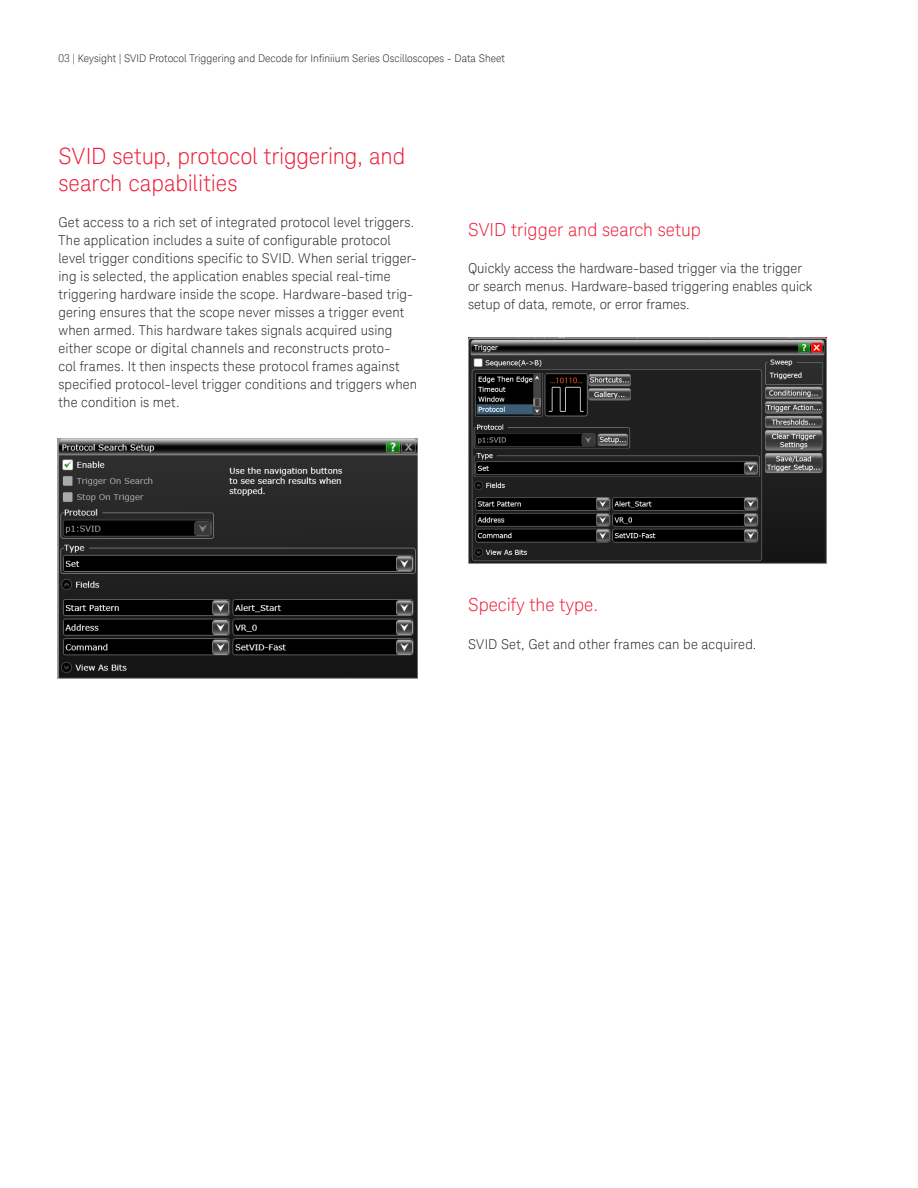
<style>
.page{position:relative;width:918px;height:1188px;background:#fff}
.page>*{position:absolute;margin:0;border:0;box-sizing:border-box;transform-origin:0 0}
.K_Body_Text{font:300 22.5px/27px "Keysight Sans";letter-spacing:-.005em;color:#ed1a36}
.intro_para_11pt{font:300 18px "Keysight Sans";color:#ed1a36}
.K_Body_Text-2{font:300 13.5px/18px "Keysight Sans";letter-spacing:.01em;color:#231f20}
.intro_para_11pt-2{font:300 13.5px/18px "Keysight Sans";color:#231f20}
.t1{font:300 10.5px "Keysight Sans";color:#231f20}
</style>
<div class="page">
<img style="left:57px;top:438px;width:361px;height:240px">
<img style="left:468px;top:338px;width:358px;height:225px">
<p class="t1" style="left:59px;top:52px;width:448px">03 | Keysight | SVID Protocol Triggering and Decode for Infiniium Series Oscilloscopes - Data Sheet</p>
<p class="K_Body_Text" style="left:58px;top:143px;width:348px">SVID setup, protocol triggering, and search capabilities</p>
<p class="K_Body_Text-2" style="left:58px;top:214px;width:360px">Get access to a rich set of integrated protocol level triggers.<br>The application includes a suite of configurable protocol level trigger conditions specific to SVID. When serial trigger&shy;ing is selected, the application enables special real-time triggering hardware inside the scope. Hardware-based trig&shy;gering ensures that the scope never misses a trigger event when armed. This hardware takes signals acquired using either scope or digital channels and reconstructs proto-<br>col frames. It then inspects these protocol frames against specified protocol-level trigger conditions and triggers when the condition is met.</p>
<p class="intro_para_11pt" style="left:468px;top:219px;width:235px">SVID trigger and search setup</p>
<p class="intro_para_11pt-2" style="left:468px;top:260px;width:346px">Quickly access the hardware-based trigger via the trigger or search menus. Hardware-based triggering enables quick setup of data, remote, or error frames.</p>
<p class="intro_para_11pt" style="left:468px;top:594px;width:132px">Specify the type.</p>
<p class="K_Body_Text-2" style="left:468px;top:635px;width:290px">SVID Set, Get and other frames can be acquired.</p>
</div>
